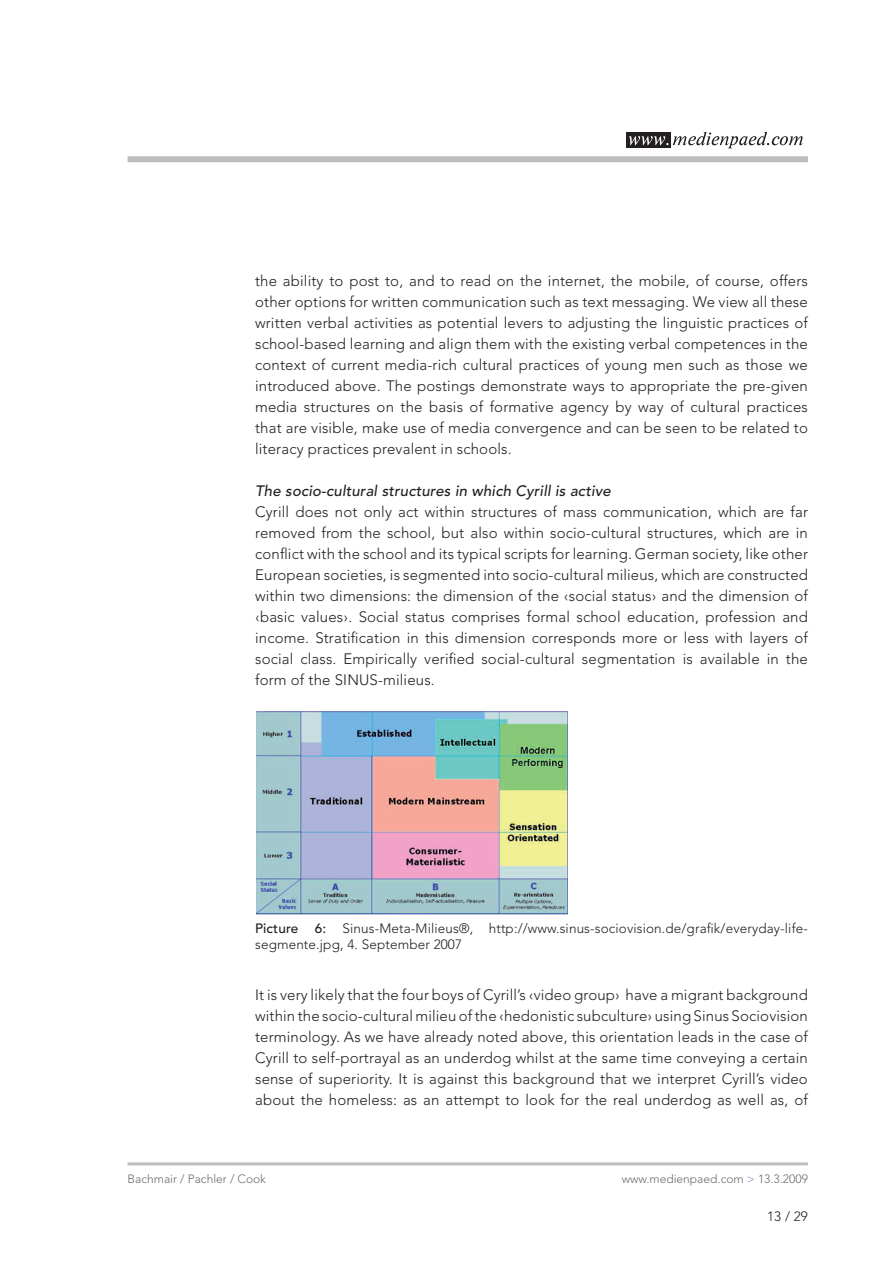
<style>
.page{position:relative;width:893px;height:1263px;background:#fff}
.page>*{position:absolute;margin:0;border:0;box-sizing:border-box;transform-origin:0 0}
.t1{font:300 15px/21px "Avenir";letter-spacing:.01em;color:#231f20;text-align:justify}
.t2{font:italic 500 15px "Avenir";letter-spacing:.01em;color:#231f20}
.t3{font:300 13.5px/16.2px "Avenir";letter-spacing:.01em;color:#231f20}
.t4{font:300 12px "Avenir";color:#6c6d70}
.s1{font-weight:500}
.s2{color:#748cbb}
</style>
<div class="page">
<div style="left:128px;top:156px;width:680px;height:6px;background:#bcbdc0"></div>
<hr style="left:128px;top:1162px;width:680px;height:3px;background:#bcbdc0">
<div style="left:626px;top:133px;width:45px;height:15px;background:#231f20"></div>
<svg style="left:629px;top:132px;width:174px;height:16px"></svg>
<img style="left:256px;top:711px;width:312px;height:203px">
<p class="t1" style="left:255px;top:270px;width:554px">the ability to post to, and to read on the internet, the mobile, of course, offers other options for written communication such as text messaging. We view all these written verbal activities as potential levers to adjusting the linguistic practices of school-based learning and align them with the existing verbal competences in the context of current media-rich cultural practices of young men such as those we introduced above. The postings demonstrate ways to appropriate the pre-given media structures on the basis of formative agency by way of cultural practices that are visible, make use of media convergence and can be seen to be related to literacy practices prevalent in schools.</p>
<p class="t2" style="left:255px;top:482px;width:357px">The socio-cultural structures in which Cyrill is active</p>
<p class="t1" style="left:255px;top:501px;width:554px">Cyrill does not only act within structures of mass communication, which are far removed from the school, but also within socio-cultural structures, which are in conflict with the school and its typical scripts for learning. German society, like other European societies, is segmented into socio-cultural milieus, which are constructed within two dimensions: the dimension of the ‹social status› and the dimension of ‹basic values›. Social status comprises formal school education, profession and income. Stratification in this dimension corresponds more or less with layers of social class. Empirically verified social-cultural segmentation is available in the form of the SINUS-milieus.</p>
<p class="t3" style="left:255px;top:920px;width:554px"><span class="s1">Picture 6:</span> Sinus-Meta-Milieus®, http://www.sinus-sociovision.de/grafik/everyday-life&shy;segmente.jpg, 4. September 2007</p>
<p class="t1" style="left:255px;top:984px;width:554px">It is very likely that the four boys of Cyrill’s ‹video group› have a migrant background within the socio-cultural milieu of the ‹hedonistic subculture› using Sinus Sociovision terminology. As we have already noted above, this orientation leads in the case of Cyrill to self-portrayal as an underdog whilst at the same time conveying a certain sense of superiority. It is against this background that we interpret Cyrill’s video about the homeless: as an attempt to look for the real underdog as well as, of</p>
<p class="t4" style="left:128px;top:1171px;width:140px">Bachmair / Pachler / Cook</p>
<p class="t4" style="left:622px;top:1171px;width:188px">www.medienpaed.com <span class="s2">&gt;</span> 13.3.2009</p>
<p class="t3" style="left:767px;top:1208px;width:42px">13 / 29</p>
</div>
